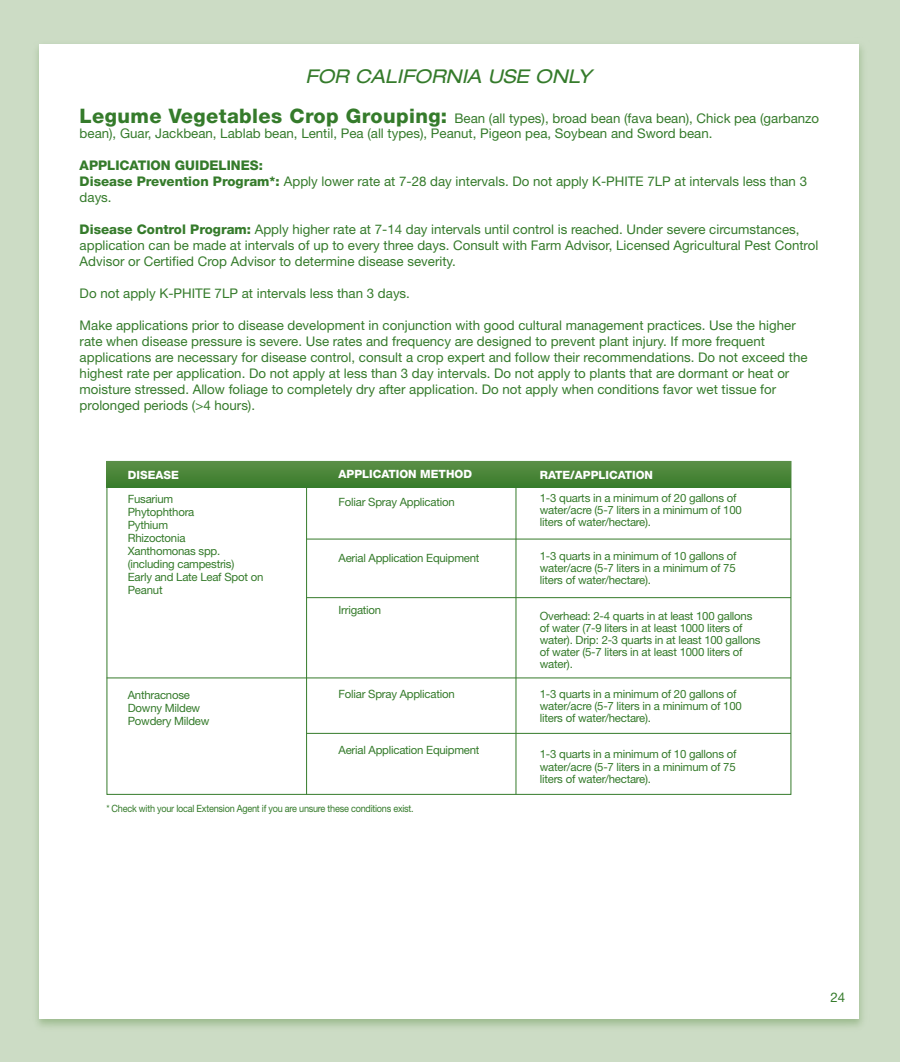
<style>
.page{position:relative;width:900px;height:1062px;background:#ccdcc5}
.page>*{position:absolute;margin:0;border:0;box-sizing:border-box;transform-origin:0 0}
.t1{font:800 20px "Helvetica Neue";letter-spacing:.02em;color:#357b2b}
.t2{font:italic expanded 19px "Helvetica Neue";color:#357b2b}
.t3{font:13.4px/16px "Helvetica Neue";color:#357b2b}
.t4{font:800 13.4px "Helvetica Neue";color:#357b2b}
.t5{font:11.4px/12px "Helvetica Neue";letter-spacing:-.02em;color:#357b2b}
.t6{font:800 11.4px "Helvetica Neue";color:#fff}
.t7{font:10px "Helvetica Neue";letter-spacing:-.025em;color:#357b2b;scale:.91 1}
.s1{font-weight:800}
</style>
<div class="page">
<div style="left:39px;top:44px;width:820px;height:975px;background:#fff"></div>
<hr style="left:306px;top:461px;width:1px;height:333px;background:#357b2b">
<hr style="left:516px;top:461px;width:1px;height:333px;background:#357b2b">
<hr style="left:107px;top:677px;width:684px;height:1px;background:#357b2b">
<hr style="left:307px;top:733px;width:484px;height:1px;background:#357b2b">
<hr style="left:307px;top:539px;width:484px;height:1px;background:#357b2b">
<hr style="left:307px;top:597px;width:484px;height:1px;background:#357b2b">
<div style="left:107px;top:461px;width:684px;height:26px;background:linear-gradient(to bottom,#5b8f47,#3a7d2c)"></div>
<h2 class="t2" style="left:305px;top:64px;width:288px">FOR CALIFORNIA USE ONLY</h2>
<h3 class="t1" style="left:80px;top:103px;width:369px">Legume Vegetables Crop Grouping:</h3>
<p class="t3" style="left:80px;top:110px;width:741px;text-indent:375px">Bean (all types), broad bean (fava bean), Chick pea (garbanzo bean), Guar, Jackbean, Lablab bean, Lentil, Pea (all types), Peanut, Pigeon pea, Soybean and Sword bean.</p>
<h4 class="t4" style="left:80px;top:158px;width:185px">APPLICATION GUIDELINES:</h4>
<p class="t3" style="left:80px;top:173px;width:729px"><span class="s1">Disease Prevention Program*:</span> Apply lower rate at 7-28 day intervals. Do not apply K-PHITE 7LP at intervals less than 3 days.</p>
<p class="t3" style="left:80px;top:221px;width:740px"><span class="s1">Disease Control Program:</span> Apply higher rate at 7-14 day intervals until control is reached. Under severe circumstances, application can be made at intervals of up to every three days. Consult with Farm Advisor, Licensed Agricultural Pest Control<br>Advisor or Certified Crop Advisor to determine disease severity.</p>
<p class="t3" style="left:80px;top:285px;width:332px">Do not apply K-PHITE 7LP at intervals less than 3 days.</p>
<p class="t3" style="left:80px;top:317px;width:729px">Make applications prior to disease development in conjunction with good cultural management practices. Use the higher rate when disease pressure is severe. Use rates and frequency are designed to prevent plant injury. If more frequent applications are necessary for disease control, consult a crop expert and follow their recommendations. Do not exceed the highest rate per application. Do not apply at less than 3 day intervals. Do not apply to plants that are dormant or heat or moisture stressed. Allow foliage to completely dry after application. Do not apply when conditions favor wet tissue for prolonged periods (&gt;4 hours).</p>
<p class="t6" style="left:128px;top:468px;width:53px">DISEASE</p>
<p class="t6" style="left:339px;top:467px;width:135px">APPLICATION METHOD</p>
<p class="t6" style="left:540px;top:468px;width:115px">RATE/APPLICATION</p>
<p class="t5" style="left:128px;top:492px;width:137px;line-height:13px">Fusarium<br>Phytophthora<br>Pythium<br>Rhizoctonia<br>Xanthomonas spp. (including campestris)<br>Early and Late Leaf Spot on<br>Peanut</p>
<p class="t5" style="left:339px;top:496px;width:118px">Foliar Spray Application</p>
<p class="t5" style="left:540px;top:492px;width:204px">1-3 quarts in a minimum of 20 gallons of water/acre (5-7 liters in a minimum of 100 liters of water/hectare).</p>
<p class="t5" style="left:339px;top:552px;width:143px">Aerial Application Equipment</p>
<p class="t5" style="left:540px;top:550px;width:198px;text-align:justify">1-3 quarts in a minimum of 10 gallons of water/acre (5-7 liters in a minimum of 75 liters of water/hectare).</p>
<p class="t5" style="left:339px;top:604px;width:44px">Irrigation</p>
<p class="t5" style="left:540px;top:610px;width:222px">Overhead: 2-4 quarts in at least 100 gallons of water (7-9 liters in at least 1000 liters of water). Drip: 2-3 quarts in at least 100 gallons of water (5-7 liters in at least 1000 liters of water).</p>
<p class="t5" style="left:128px;top:688px;width:83px;line-height:13px">Anthracnose<br>Downy Mildew<br>Powdery Mildew</p>
<p class="t5" style="left:339px;top:688px;width:118px">Foliar Spray Application</p>
<p class="t5" style="left:540px;top:688px;width:204px">1-3 quarts in a minimum of 20 gallons of water/acre (5-7 liters in a minimum of 100 liters of water/hectare).</p>
<p class="t5" style="left:339px;top:744px;width:143px">Aerial Application Equipment</p>
<p class="t5" style="left:540px;top:748px;width:198px;text-align:justify">1-3 quarts in a minimum of 10 gallons of water/acre (5-7 liters in a minimum of 75 liters of water/hectare).</p>
<p class="t7" style="left:106px;top:803px;width:339px">* Check with your local Extension Agent if you are unsure these conditions exist.</p>
<p class="t3" style="left:830px;top:989px;width:16px">24</p>
</div>
